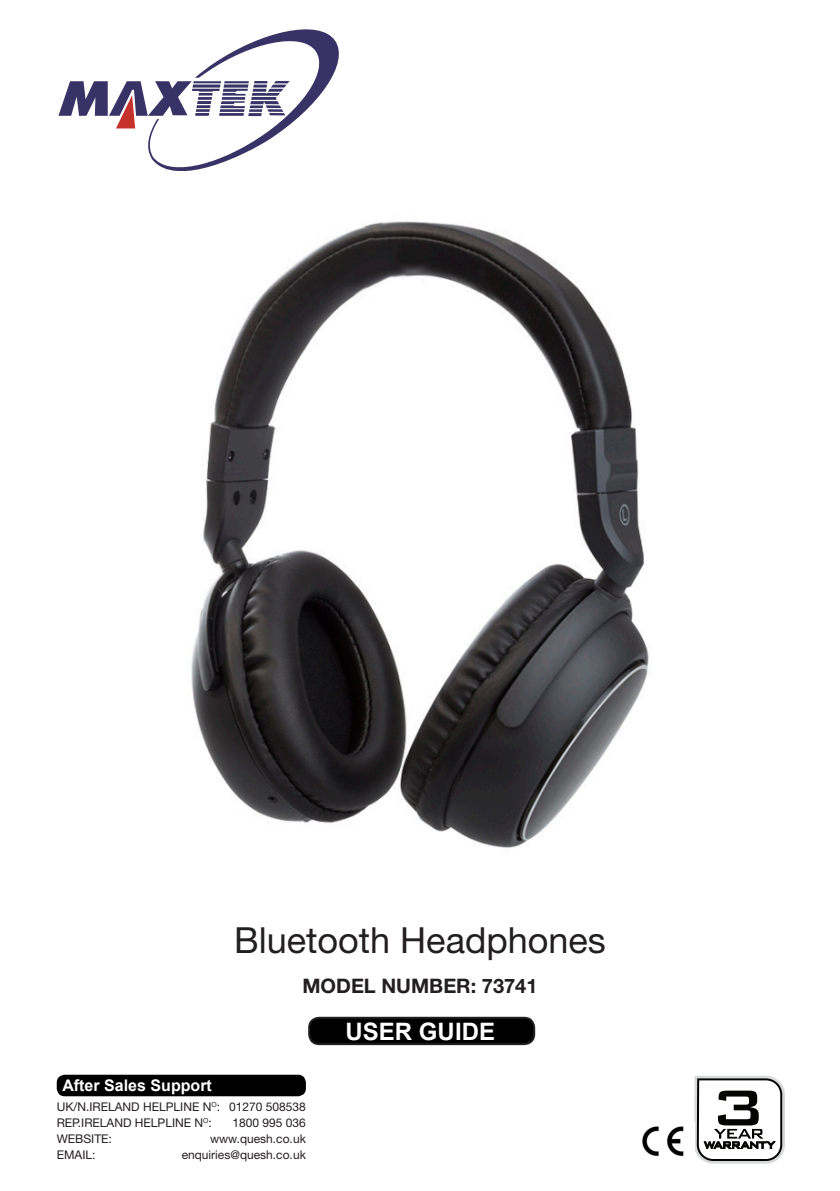
<style>
.page{position:relative;width:840px;height:1191px;background:#fff}
.page>*{position:absolute;margin:0;border:0;box-sizing:border-box;transform-origin:0 0}
.t1{font:36px "Helvetica Neue LT Std";color:#231f20}
.t2{font:700 24px "Arial";color:#fff}
.t3{font:700 20px "Helvetica Neue LT Std";color:#231f20}
.t4{font:700 16px "Arial";color:#fff}
.t5{font:12px/16px "Helvetica Neue LT Std";color:#231f20}
</style>
<div class="page">
<svg style="left:58px;top:29px;width:281px;height:142px"></svg>
<div style="left:309px;top:1017px;width:225px;height:27px;background:#000;border-radius:10px"></div>
<div style="left:308px;top:1016px;width:227px;height:29px;border:2px solid #231f20;border-radius:10px"></div>
<div style="left:57px;top:1074px;width:249px;height:22px;background:#000;border-radius:8px"></div>
<svg style="left:694px;top:1075px;width:90px;height:88px"></svg>
<img style="left:191px;top:221px;width:458px;height:627px">
<img style="left:642px;top:1126px;width:42px;height:31px">
<h1 class="t1" style="left:234px;top:919px;width:373px">Bluetooth Headphones</h1>
<h3 class="t3" style="left:302px;top:973px;width:236px">MODEL NUMBER: 73741</h3>
<h3 class="t4" style="left:62px;top:1074px;width:151px">After Sales Support</h3>
<p class="t5" style="left:57px;top:1098px;width:165px">UK/N.IRELAND HELPLINE N<sup>O</sup>:<br>REP.IRELAND HELPLINE N<sup>O</sup>:<br>WEBSITE:<br>EMAIL:</p>
<p class="t5" style="left:181px;top:1098px;width:126px;text-align:right">01270 508538<br>1800 995 036 www.quesh.co.uk enquiries@quesh.co.uk</p>
<h2 class="t2" style="left:345px;top:1014px;width:151px">USER GUIDE</h2>
</div>
